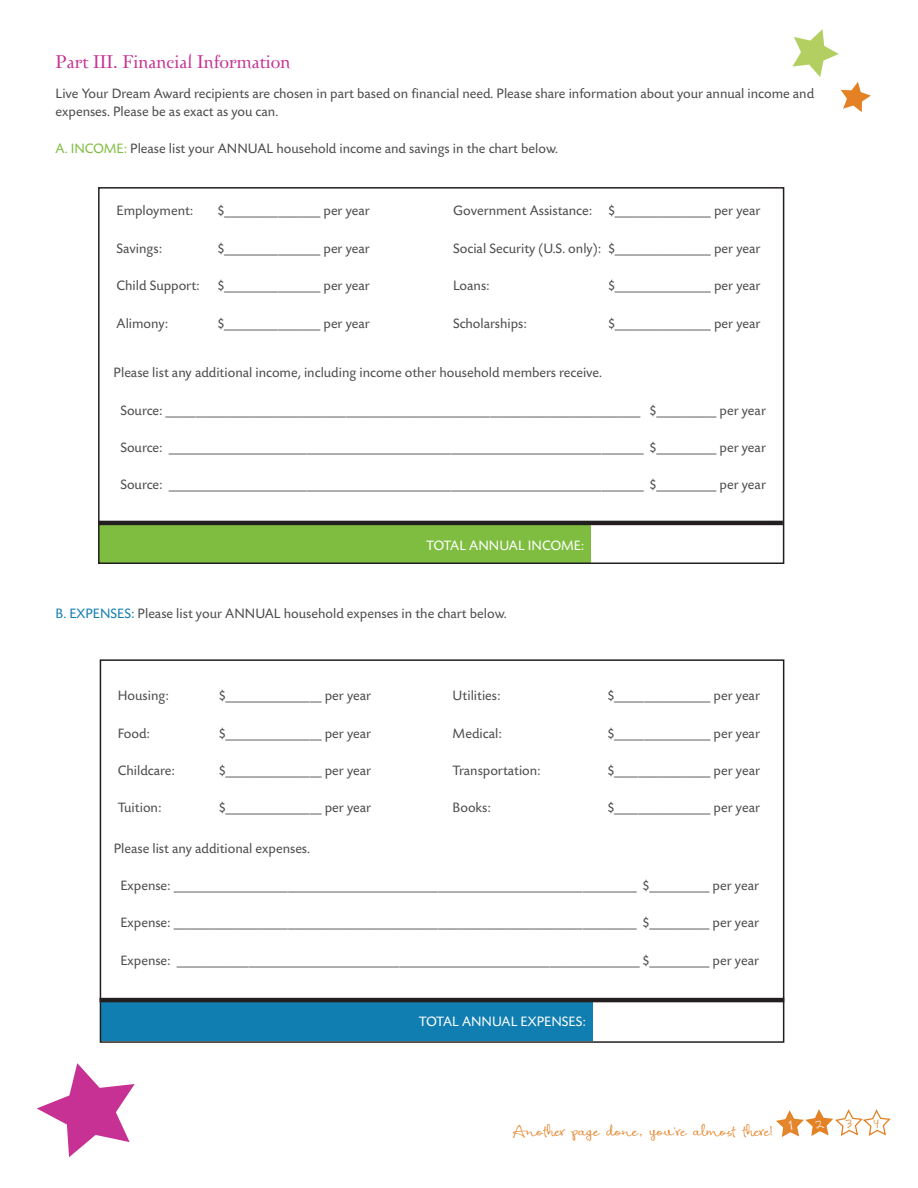
<style>
.page{position:relative;width:918px;height:1188px;background:#fff}
.page>*{position:absolute;margin:0;border:0;box-sizing:border-box;transform-origin:0 0}
.t1{font:18px "Zephyr";color:#c73193}
.t2{font:14.25px/17.1px "Today SBOP";color:#4b4c4d}
.t3{font:14.25px "Today SBOP";color:#fff}
.t4{font:12.75px "Coral";color:#e38124}
.t5{font:11.7px "Coral";color:#e38124}
.t6{font:11.7px "Coral";color:#fff}
.s1{color:#7fbd41}
.s2{color:#107eb1}
</style>
<div class="page">
<svg style="left:792px;top:29px;width:79px;height:83px"></svg>
<div style="left:98px;top:526px;width:493px;height:38px;background:#7fbd41"></div>
<hr style="left:98px;top:521px;width:685px;height:4px;background:#231f20">
<div style="left:100px;top:1002px;width:493px;height:39px;background:#107eb1"></div>
<div style="left:100px;top:659px;width:684px;height:384px;border:2px solid #231f20"></div>
<hr style="left:100px;top:998px;width:684px;height:4px;background:#231f20">
<svg style="left:37px;top:1063px;width:98px;height:94px"></svg>
<div style="left:98px;top:187px;width:686px;height:377px;border:2px solid #231f20"></div>
<svg style="left:776px;top:1109px;width:115px;height:28px"></svg>
<p class="t1" style="left:56px;top:50px;width:236px">Part III. Financial Information</p>
<p class="t2" style="left:56px;top:86px;width:760px">Live Your Dream Award recipients are chosen in part based on financial need. Please share information about your annual income and expenses. Please be as exact as you can.</p>
<p class="t2" style="left:56px;top:140px;width:504px"><span class="s1">A. INCOME:</span> Please list your ANNUAL household income and savings in the chart below.</p>
<p class="t2" style="left:453px;top:203px;width:309px">Government Assistance: $________________ per year</p>
<p class="t2" style="left:453px;top:240px;width:309px">Social Security (U.S. only): $________________ per year</p>
<p class="t2" style="left:453px;top:278px;width:38px">Loans:</p>
<p class="t2" style="left:608px;top:278px;width:154px">$________________ per year</p>
<p class="t2" style="left:453px;top:315px;width:75px">Scholarships:</p>
<p class="t2" style="left:608px;top:315px;width:154px">$________________ per year</p>
<p class="t2" style="left:114px;top:365px;width:490px">Please list any additional income, including income other household members receive.</p>
<p class="t2" style="left:120px;top:402px;width:647px">Source: _______________________________________________________________________________ $__________ per year</p>
<p class="t2" style="left:120px;top:439px;width:647px">Source: _______________________________________________________________________________ $__________ per year</p>
<p class="t2" style="left:120px;top:477px;width:647px">Source: _______________________________________________________________________________ $__________ per year</p>
<p class="t2" style="left:117px;top:203px;width:78px">Employment:</p>
<p class="t2" style="left:218px;top:203px;width:154px">$________________ per year</p>
<p class="t2" style="left:117px;top:240px;width:47px">Savings:</p>
<p class="t2" style="left:218px;top:240px;width:154px">$________________ per year</p>
<p class="t2" style="left:117px;top:278px;width:85px">Child Support:</p>
<p class="t2" style="left:218px;top:278px;width:154px">$________________ per year</p>
<p class="t2" style="left:117px;top:315px;width:53px">Alimony:</p>
<p class="t2" style="left:218px;top:315px;width:154px">$________________ per year</p>
<p class="t3" style="left:426px;top:538px;width:160px">TOTAL ANNUAL INCOME:</p>
<p class="t2" style="left:56px;top:606px;width:453px"><span class="s2">B. EXPENSES:</span> Please list your ANNUAL household expenses in the chart below.</p>
<p class="t2" style="left:118px;top:688px;width:52px">Housing:</p>
<p class="t2" style="left:219px;top:688px;width:154px">$________________ per year</p>
<p class="t2" style="left:118px;top:725px;width:34px">Food:</p>
<p class="t2" style="left:219px;top:725px;width:154px">$________________ per year</p>
<p class="t2" style="left:118px;top:762px;width:59px">Childcare:</p>
<p class="t2" style="left:219px;top:762px;width:154px">$________________ per year</p>
<p class="t2" style="left:118px;top:800px;width:45px">Tuition:</p>
<p class="t2" style="left:219px;top:800px;width:154px">$________________ per year</p>
<p class="t2" style="left:453px;top:688px;width:49px">Utilities:</p>
<p class="t2" style="left:608px;top:688px;width:154px">$________________ per year</p>
<p class="t2" style="left:453px;top:725px;width:51px">Medical:</p>
<p class="t2" style="left:608px;top:725px;width:154px">$________________ per year</p>
<p class="t2" style="left:453px;top:762px;width:89px">Transportation:</p>
<p class="t2" style="left:608px;top:762px;width:154px">$________________ per year</p>
<p class="t2" style="left:453px;top:800px;width:40px">Books:</p>
<p class="t2" style="left:608px;top:800px;width:154px">$________________ per year</p>
<p class="t2" style="left:114px;top:840px;width:198px">Please list any additional expenses.</p>
<p class="t2" style="left:120px;top:877px;width:640px">Expense: _____________________________________________________________________________ $__________ per year</p>
<p class="t2" style="left:120px;top:915px;width:640px">Expense: _____________________________________________________________________________ $__________ per year</p>
<p class="t2" style="left:120px;top:952px;width:640px">Expense: _____________________________________________________________________________ $__________ per year</p>
<p class="t3" style="left:419px;top:1014px;width:168px">TOTAL ANNUAL EXPENSES:</p>
<p class="t4" style="left:513px;top:1123px;width:282px">Another page done, you’re almost there! <sup>1</sup></p>
<p class="t6" style="left:815px;top:1117px;width:11px">2</p>
<p class="t5" style="left:845px;top:1116px;width:8px">3</p>
<p class="t5" style="left:873px;top:1116px;width:8px">4</p>
</div>
